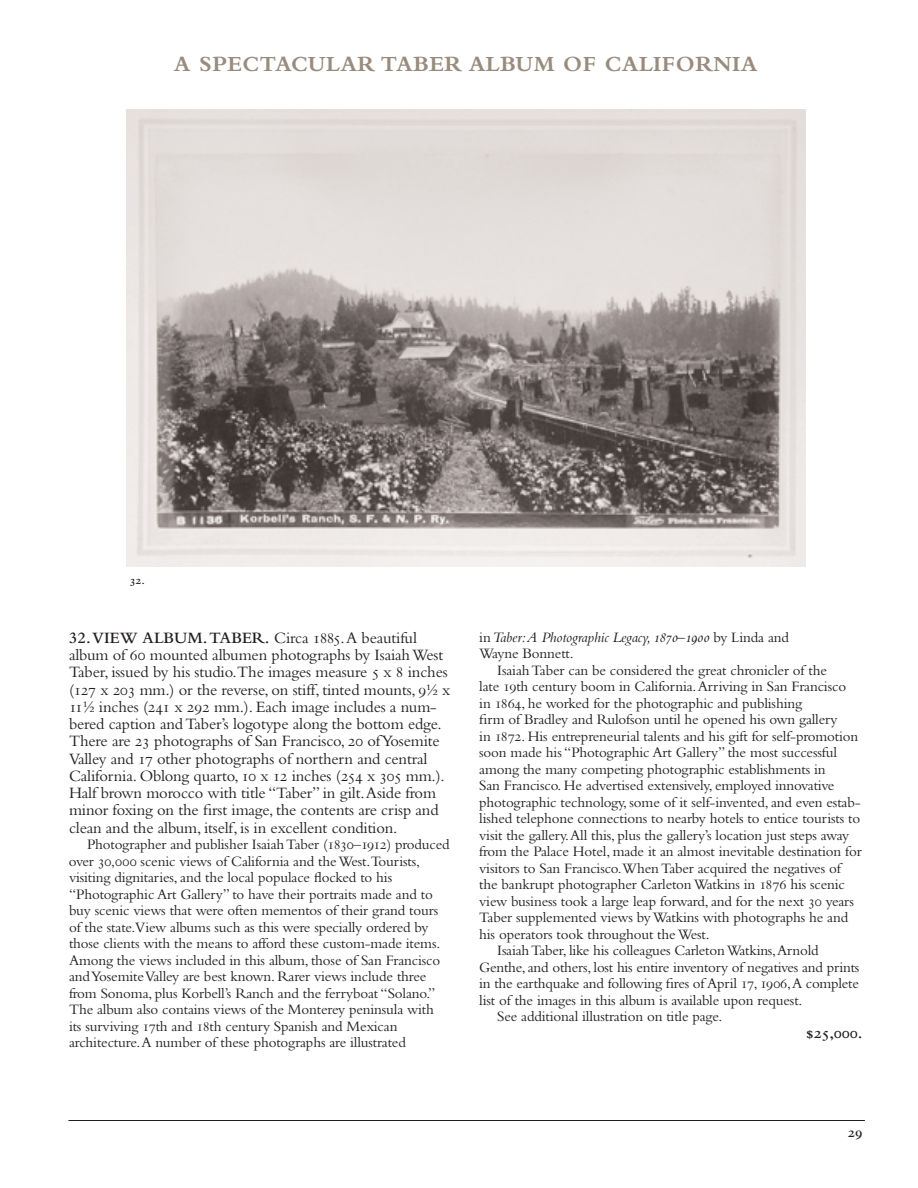
<style>
.page{position:relative;width:918px;height:1188px;background:#fff}
.page>*{position:absolute;margin:0;border:0;box-sizing:border-box;transform-origin:0 0}
.t1{font:700 22.5px "Bembo";letter-spacing:.025em;color:#998b7d}
.t2{font:16.5px/17.2px "Bembo";letter-spacing:-.01em;color:#231f20}
.t3{font:16.5px "Bembo Semibold Expert";color:#231f20}
.t4{font:15px/16.5px "Bembo";letter-spacing:-.01em;color:#231f20}
.t5{font:15px "Bembo Italic Os F";letter-spacing:-.005em;color:#231f20}
.t6{font:15px "Bembo Semibold Os F";color:#231f20}
.t7{font:12px "Bembo Semibold Os F";color:#231f20}
.s1{font-weight:600}
.s2{font-family:"Bembo Expert"}
.s3{font-family:"Bembo"}
</style>
<div class="page">
<hr style="left:68px;top:1120px;width:797px;height:1px;background:#231f20">
<img style="left:127px;top:109px;width:679px;height:457px">
<h1 class="t1" style="left:174px;top:55px;width:585px">A SPECTACULAR TABER ALBUM OF CALIFORNIA</h1>
<p class="t7" style="left:130px;top:576px;width:17px">32.</p>
<p class="t2" style="left:69px;top:631px;width:383px"><span class="s1">32.VIEW ALBUM.TABER.</span> Circa <span class="s2">1885</span>.A beautiful album of <span class="s2">60</span> mounted albumen photographs by Isaiah West Taber, issued by his studio.The images measure <span class="s2">5</span> x <span class="s2">8</span> inches (<span class="s2">127</span> x <span class="s2">203</span> mm.) or the reverse, on stiff, tinted mounts, <span class="s2">9½</span> x <span class="s2">11½</span> inches (<span class="s2">241</span> x <span class="s2">292</span> mm.). Each image includes a num&shy;bered caption and Taber’s logotype along the bottom edge.<br>There are <span class="s2">23</span> photographs of San Francisco, <span class="s2">20</span> of Yosemite Valley and <span class="s2">17</span> other photographs of northern and central California. Oblong quarto, <span class="s2">10</span> x <span class="s2">12</span> inches (<span class="s2">254</span> x <span class="s2">305</span> mm.).<br>Half brown morocco with title “Taber” in gilt.Aside from minor foxing on the first image, the contents are crisp and clean and the album, itself, is in excellent condition.</p>
<p class="t4" style="left:69px;top:838px;width:382px;text-indent:18px">Photographer and publisher Isaiah Taber (<span class="s2">1830</span>–<span class="s2">1912</span>) produced over <span class="s2">30</span>,<span class="s2">000</span> scenic views of California and the West.Tourists, visiting dignitaries, and the local populace flocked to his “Photographic Art Gallery” to have their portraits made and to buy scenic views that were often mementos of their grand tours of the state.View albums such as this were specially ordered by those clients with the means to afford these custom-made items.<br>Among the views included in this album, those of San Francisco and Yosemite Valley are best known. Rarer views include three from Sonoma, plus Korbell’s Ranch and the ferryboat “Solano.” The album also contains views of the Monterey peninsula with its surviving <span class="s2">17</span>th and <span class="s2">18</span>th century Spanish and Mexican architecture.A number of these photographs are illustrated</p>
<p class="t5" style="left:479px;top:632px;width:311px"><span class="s3">in</span>Taber:A Photographic Legacy, 1870–1900 <span class="s3">by Linda and</span></p>
<p class="t4" style="left:479px;top:647px;width:96px">Wayne Bonnett.</p>
<p class="t4" style="left:497px;top:663px;width:331px">Isaiah Taber can be considered the great chronicler of the</p>
<p class="t4" style="left:479px;top:680px;width:368px">late <span class="s2">19</span>th century boom in California.Arriving in San Francisco</p>
<p class="t4" style="left:479px;top:696px;width:324px">in <span class="s2">1864</span>, he worked for the photographic and publishing</p>
<p class="t4" style="left:479px;top:713px;width:360px">firm of Bradley and Rulofson until he opened his own gallery</p>
<p class="t4" style="left:479px;top:729px;width:381px">in <span class="s2">1872</span>. His entrepreneurial talents and his gift for self-promotion</p>
<p class="t4" style="left:479px;top:746px;width:359px">soon made his “Photographic Art Gallery” the most successful</p>
<p class="t4" style="left:479px;top:762px;width:348px">among the many competing photographic establishments in</p>
<p class="t4" style="left:479px;top:779px;width:357px">San Francisco. He advertised extensively, employed innovative</p>
<p class="t4" style="left:479px;top:795px;width:383px">photographic technology, some of it self-invented, and even estab-</p>
<p class="t4" style="left:479px;top:812px;width:382px">lished telephone connections to nearby hotels to entice tourists to</p>
<p class="t4" style="left:479px;top:828px;width:371px">visit the gallery.All this, plus the gallery’s location just steps away</p>
<p class="t4" style="left:479px;top:845px;width:384px">from the Palace Hotel, made it an almost inevitable destination for</p>
<p class="t4" style="left:479px;top:861px;width:363px">visitors to San Francisco.When Taber acquired the negatives of</p>
<p class="t4" style="left:479px;top:878px;width:367px">the bankrupt photographer Carleton Watkins in <span class="s2">1876</span> his scenic</p>
<p class="t4" style="left:479px;top:894px;width:376px">view business took a large leap forward, and for the next <span class="s2">30</span> years</p>
<p class="t4" style="left:479px;top:911px;width:371px">Taber supplemented views by Watkins with photographs he and</p>
<p class="t4" style="left:479px;top:927px;width:232px">his operators took throughout the West.</p>
<p class="t4" style="left:497px;top:944px;width:323px">Isaiah Taber, like his colleagues Carleton Watkins,Arnold</p>
<p class="t4" style="left:479px;top:960px;width:382px">Genthe, and others, lost his entire inventory of negatives and prints</p>
<p class="t4" style="left:479px;top:977px;width:381px">in the earthquake and following fires of April <span class="s2">17</span>, <span class="s2">1906</span>,A complete</p>
<p class="t4" style="left:479px;top:993px;width:325px">list of the images in this album is available upon request.</p>
<p class="t4" style="left:497px;top:1010px;width:227px">See additional illustration on title page.</p>
<p class="t3" style="left:806px;top:1023px;width:58px">$25,000.</p>
<p class="t6" style="left:848px;top:1127px;width:16px">29</p>
</div>
